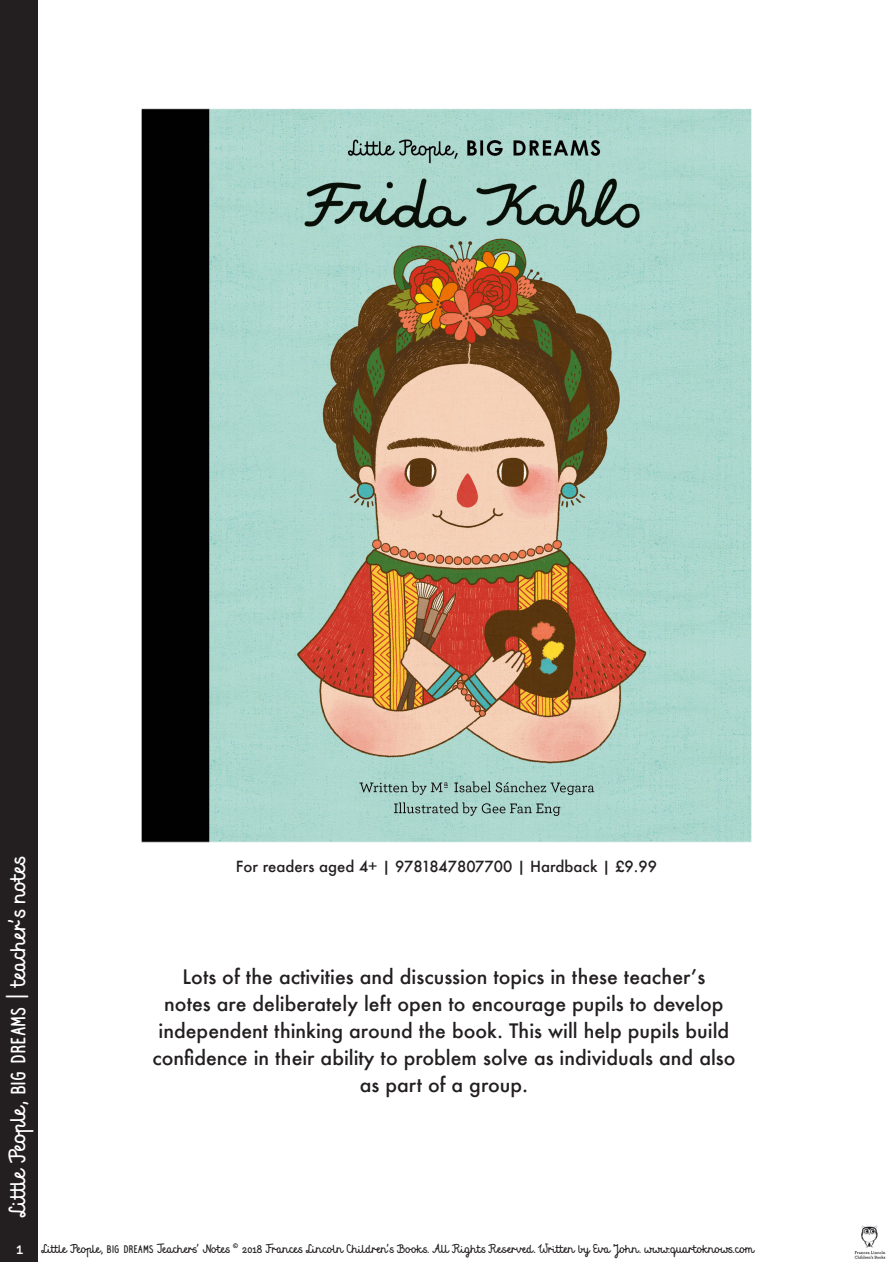
<style>
.page{position:relative;width:893px;height:1263px;background:#fff}
.page>*{position:absolute;margin:0;border:0;box-sizing:border-box;transform-origin:0 0}
.t1{font:22.5px "Mrs White";color:#fff}
.t2{font:500 19.5px/27px "Futura";color:#231f20;text-align:center}
.t3{font:500 15px "Futura";color:#231f20}
.t4{font:12px "Mrs White";color:#231f20}
.s1{font-size:18px;color:#fff}
</style>
<div class="page">
<div style="left:0;top:0;width:37px;height:1262px;background:#231f20"></div>
<img style="left:854px;top:1225px;width:32px;height:34px">
<img style="left:143px;top:110px;width:607px;height:730px">
<p class="t1" style="left:3px;top:1217px;width:362px;rotate:-90deg">Little People, BIG DREAMS | teacher’s notes</p>
<p class="t4" style="left:16px;top:1241px;width:739px"><span class="s1">1</span> Little People, BIG DREAMS Teachers’ Notes © 2018 Frances Lincoln Children’s B ooks. All Rights Reserved. Written by Eva John. www.quartoknows.com</p>
<p class="t3" style="left:236px;top:856px;width:423px">For readers aged 4+ | 9781847807700 | Hardback | £9.99</p>
<p class="t2" style="left:152px;top:962px;width:585px">Lots of the activities and discussion topics in these teacher’s<br>notes are deliberately left open to encourage pupils to develop independent thinking around the book. This will help pupils build confidence in their ability to problem solve as individuals and also as part of a group.</p>
</div>
